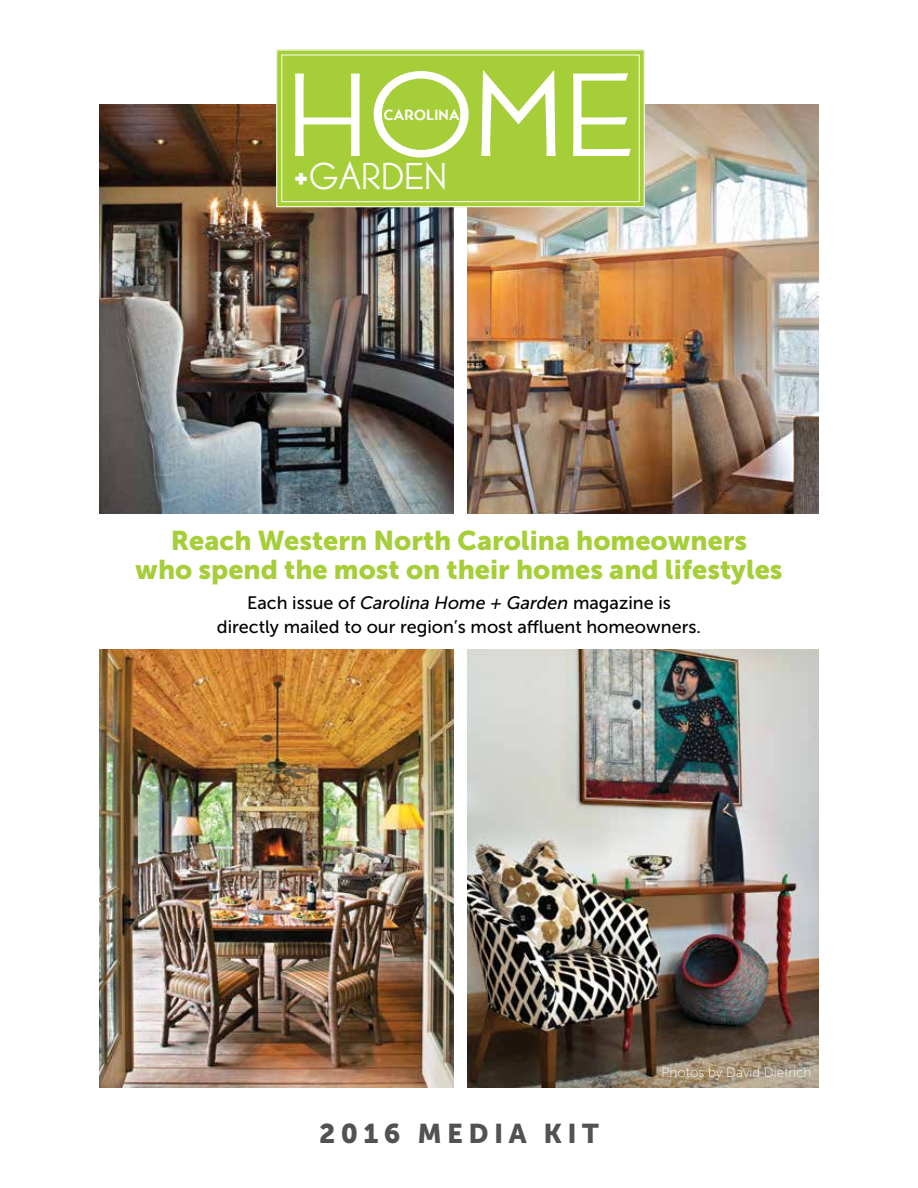
<style>
.page{position:relative;width:918px;height:1188px;background:#fff}
.page>*{position:absolute;margin:0;border:0;box-sizing:border-box;transform-origin:0 0}
.t1{font:116.1px "Bernhard Gothic SG";color:#fff;scale:1.1 1}
.t2{font:36.6px "Bernhard Gothic SG";color:#fff}
.t3{font:27px/28.5px "Museo Sans 900";color:#a6ce39;text-align:center}
.t4{font:27px "Museo Sans 900";letter-spacing:.2em;color:#515254}
.t5{font:18px/24px "Museo Sans 500";color:#000;text-align:center}
.t6{font:800 14.55px "Bernhard Gothic SG";color:#fff;scale:1.05 1}
.t7{font:13.5px "Museo Sans 100";color:#fff}
.s1{font-weight:800}
.s2{font-style:italic}
</style>
<div class="page">
<img style="left:467px;top:105px;width:351px;height:983px">
<img style="left:100px;top:105px;width:354px;height:983px">
<div style="left:276px;top:49px;width:369px;height:159px;background:#a6ce39"></div>
<div style="left:281px;top:54px;width:359px;height:148px;border:1px solid #fff"></div>
<div style="left:38px;top:514px;width:842px;height:135px;background:#fff"></div>
<h1 class="t1" style="left:286px;top:41px;width:318px">HOME</h1>
<h2 class="t2" style="left:289px;top:152px;width:160px"><span class="s1">+</span>GARDEN</h2>
<p class="t6" style="left:384px;top:105px;width:74px">CAROLINA</p>
<h3 class="t3" style="left:135px;top:526px;width:649px">Reach Western North Carolina homeowners<br>who spend the most on their homes and lifestyles</h3>
<p class="t5" style="left:217px;top:591px;width:486px">Each issue of <span class="s2">Carolina Home + Garden</span> magazine is directly mailed to our region’s most affluent homeowners.</p>
<h3 class="t4" style="left:319px;top:1118px;width:281px">2016 MEDIA KIT</h3>
<p class="t7" style="left:662px;top:1065px;width:151px">Photos by David Dietrich</p>
</div>
